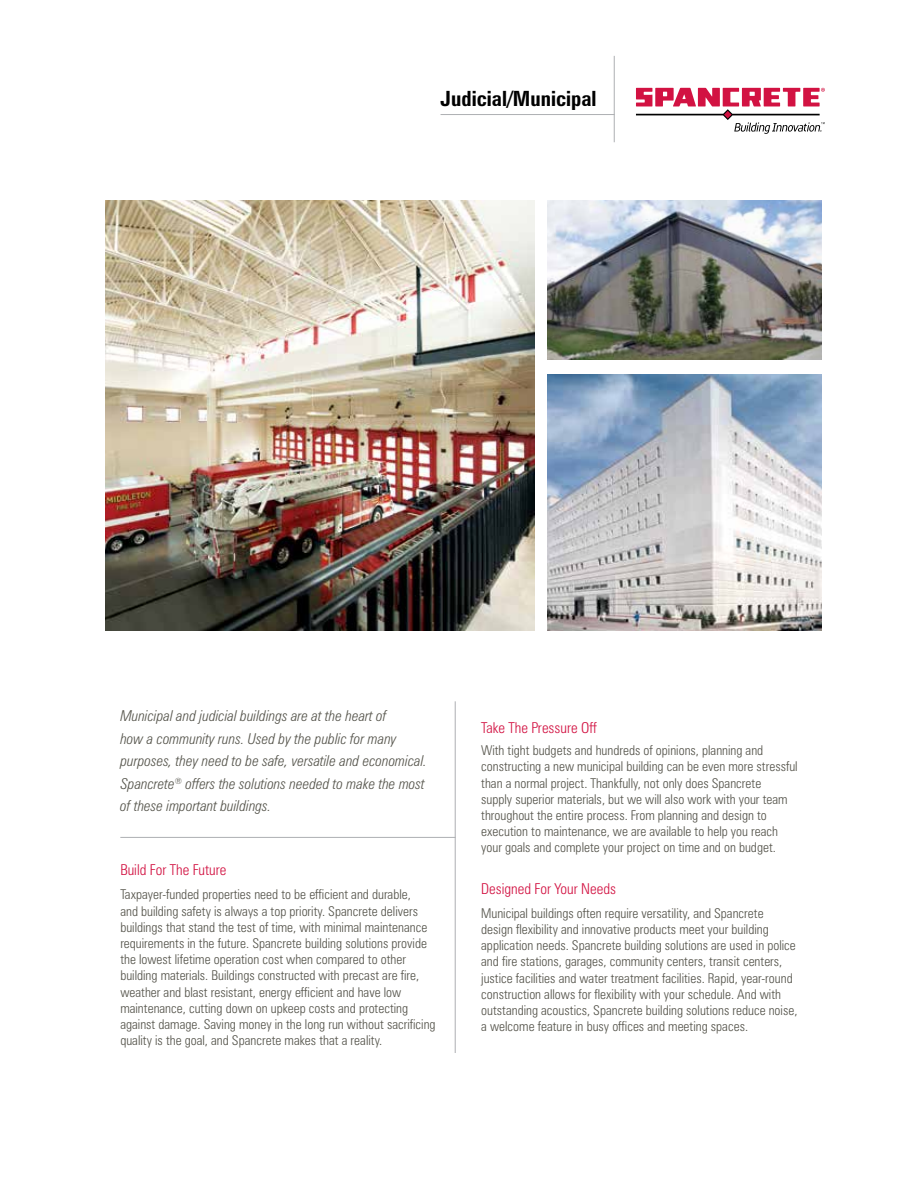
<style>
.page{position:relative;width:918px;height:1188px;background:#fff}
.page>*{position:absolute;margin:0;border:0;box-sizing:border-box;transform-origin:0 0}
.t1{font:700 condensed 21px "Zurich BT";color:#000}
.t2{font:italic 300 condensed 15px/22.5px "Zurich BT";color:#54534a}
.t3{font:300 condensed 15px "Zurich BT";color:#d21242}
.t4{font:300 condensed 13.5px/16.2px "Zurich BT";color:#54534a}
</style>
<div class="page">
<svg style="left:636px;top:88px;width:189px;height:46px"></svg>
<hr style="left:441px;top:114px;width:174px;height:1px;background:#adafb2">
<hr style="left:614px;top:56px;width:1px;height:86px;background:#adafb2">
<hr style="left:455px;top:701px;width:1px;height:352px;background:#adafb2">
<img style="left:548px;top:375px;width:274px;height:255px">
<img style="left:548px;top:200px;width:274px;height:160px">
<hr style="left:120px;top:837px;width:336px;height:1px;background:#adafb2">
<img style="left:106px;top:200px;width:428px;height:430px">
<h1 class="t1" style="left:441px;top:86px;width:158px">Judicial/Municipal</h1>
<p class="t2" style="left:120px;top:704px;width:308px">Municipal and judicial buildings are at the heart of<br>how a community runs. Used by the public for many purposes, they need to be safe, versatile and economical.<br>Spancrete<sup>®</sup> offers the solutions needed to make the most of these important buildings.</p>
<p class="t3" style="left:120px;top:861px;width:108px">Build For The Future</p>
<p class="t3" style="left:481px;top:718px;width:117px">Take The Pressure Off</p>
<p class="t4" style="left:481px;top:742px;width:318px">With tight budgets and hundreds of opinions, planning and constructing a new municipal building can be even more stressful than a normal project. Thankfully, not only does Spancrete<br>supply superior materials, but we will also work with your team throughout the entire process. From planning and design to execution to maintenance, we are available to help you reach your goals and complete your project on time and on budget.</p>
<p class="t4" style="left:120px;top:886px;width:317px">Taxpayer-funded properties need to be efficient and durable,<br>and building safety is always a top priority. Spancrete delivers buildings that stand the test of time, with minimal maintenance requirements in the future. Spancrete building solutions provide the lowest lifetime operation cost when compared to other building materials. Buildings constructed with precast are fire, weather and blast resistant, energy efficient and have low maintenance, cutting down on upkeep costs and protecting against damage. Saving money in the long run without sacrificing quality is the goal, and Spancrete makes that a reality.</p>
<p class="t3" style="left:481px;top:880px;width:136px">Designed For Your Needs</p>
<p class="t4" style="left:481px;top:905px;width:318px">Municipal buildings often require versatility, and Spancrete design flexibility and innovative products meet your building application needs. Spancrete building solutions are used in police and fire stations, garages, community centers, transit centers, justice facilities and water treatment facilities. Rapid, year-round construction allows for flexibility with your schedule. And with outstanding acoustics, Spancrete building solutions reduce noise, a welcome feature in busy offices and meeting spaces.</p>
</div>
